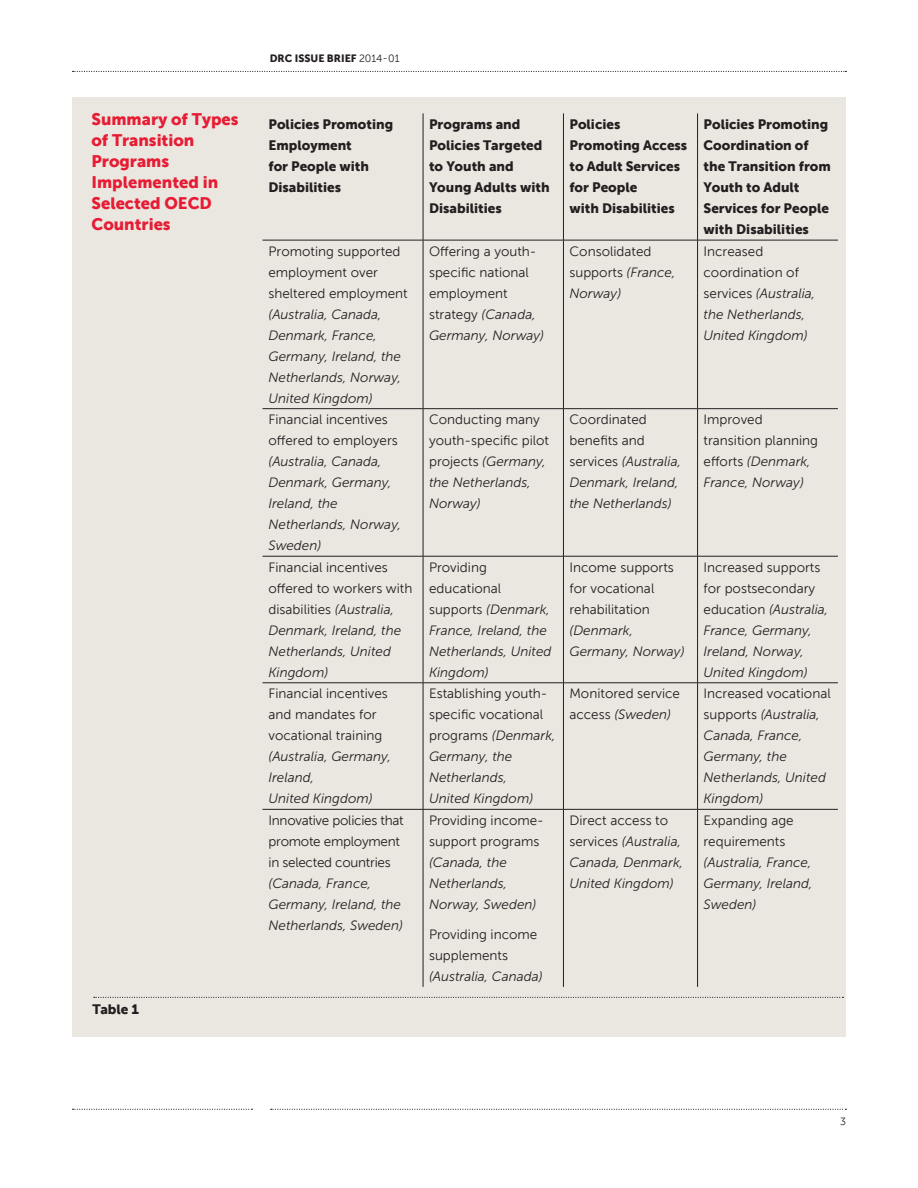
<style>
.page{position:relative;width:918px;height:1188px;background:#fff}
.page>*{position:absolute;margin:0;border:0;box-sizing:border-box;transform-origin:0 0}
.CHART_HEADLINE___mus{font:16.5px/21px "Museo Sans 900";color:#e71c34}
.TABLE_TEXT___museo_s{font:italic 13.5px/21px "Museo Sans 300";color:#231f20}
.TABLE_TEXT___museo_s-2{font:13.5px/21px "Museo Sans 300";color:#231f20}
.CHART_HEADLINE___mus-2{font:13.5px/21px "Museo Sans 900";color:#231f20}
.TABLE_TEXT___museo_s-3{font:13.5px/21px "Museo Sans 300";letter-spacing:-.02em;color:#231f20}
.PUBLICATION_CATEGORY{font:10.5px "Museo Sans 900";color:#231f20}
.t1{font:10.5px "Museo Sans 300";color:#231f20}
.s1{font-family:"Museo Sans 300"}
.s2{font-style:normal}
.s3{font-style:italic}
</style>
<div class="page">
<svg style="left:271px;top:1109px;width:575px;height:1px"></svg>
<svg style="left:73px;top:1109px;width:179px;height:1px"></svg>
<svg style="left:73px;top:71px;width:773px;height:1px"></svg>
<div style="left:72px;top:97px;width:774px;height:940px;background:#eae7e1"></div>
<hr style="left:423px;top:113px;width:1px;height:127px;background:#231f20">
<hr style="left:563px;top:113px;width:1px;height:127px;background:#231f20">
<hr style="left:697px;top:113px;width:1px;height:127px;background:#231f20">
<hr style="left:262px;top:240px;width:161px;height:1px;background:#231f20">
<hr style="left:423px;top:240px;width:140px;height:1px;background:#231f20">
<hr style="left:423px;top:240px;width:1px;height:168px;background:#231f20">
<hr style="left:563px;top:240px;width:135px;height:1px;background:#231f20">
<hr style="left:563px;top:240px;width:1px;height:168px;background:#231f20">
<hr style="left:698px;top:240px;width:140px;height:1px;background:#231f20">
<hr style="left:697px;top:240px;width:1px;height:168px;background:#231f20">
<hr style="left:262px;top:408px;width:161px;height:1px;background:#231f20">
<hr style="left:423px;top:408px;width:140px;height:1px;background:#231f20">
<hr style="left:423px;top:409px;width:1px;height:147px;background:#231f20">
<hr style="left:563px;top:408px;width:135px;height:1px;background:#231f20">
<hr style="left:563px;top:409px;width:1px;height:147px;background:#231f20">
<hr style="left:698px;top:408px;width:140px;height:1px;background:#231f20">
<hr style="left:697px;top:409px;width:1px;height:147px;background:#231f20">
<hr style="left:262px;top:556px;width:161px;height:1px;background:#231f20">
<hr style="left:423px;top:556px;width:140px;height:1px;background:#231f20">
<hr style="left:423px;top:556px;width:1px;height:127px;background:#231f20">
<hr style="left:563px;top:556px;width:135px;height:1px;background:#231f20">
<hr style="left:563px;top:556px;width:1px;height:127px;background:#231f20">
<hr style="left:698px;top:556px;width:140px;height:1px;background:#231f20">
<hr style="left:697px;top:556px;width:1px;height:127px;background:#231f20">
<hr style="left:262px;top:683px;width:161px;height:1px;background:#231f20">
<hr style="left:423px;top:683px;width:140px;height:1px;background:#231f20">
<hr style="left:423px;top:683px;width:1px;height:126px;background:#231f20">
<hr style="left:563px;top:683px;width:135px;height:1px;background:#231f20">
<hr style="left:563px;top:683px;width:1px;height:126px;background:#231f20">
<hr style="left:698px;top:683px;width:140px;height:1px;background:#231f20">
<hr style="left:697px;top:683px;width:1px;height:126px;background:#231f20">
<hr style="left:262px;top:809px;width:161px;height:1px;background:#231f20">
<hr style="left:423px;top:809px;width:140px;height:1px;background:#231f20">
<hr style="left:423px;top:810px;width:1px;height:177px;background:#231f20">
<hr style="left:563px;top:809px;width:135px;height:1px;background:#231f20">
<hr style="left:563px;top:810px;width:1px;height:177px;background:#231f20">
<hr style="left:698px;top:809px;width:140px;height:1px;background:#231f20">
<hr style="left:697px;top:810px;width:1px;height:177px;background:#231f20">
<svg style="left:94px;top:997px;width:749px;height:1px"></svg>
<p class="CHART_HEADLINE___mus" style="left:92px;top:109px;width:149px">Summary of Types of Transition<br>Programs<br>Implemented in<br>Selected OECD<br>Countries</p>
<p class="CHART_HEADLINE___mus-2" style="left:92px;top:999px;width:48px">Table 1</p>
<p class="PUBLICATION_CATEGORY" style="left:270px;top:53px;width:131px">DRC ISSUE BRIEF <span class="s1">2014-01</span></p>
<p class="CHART_HEADLINE___mus-2" style="left:268px;top:114px;width:126px">Policies Promoting<br>Employment<br>for People with<br>Disabilities</p>
<p class="CHART_HEADLINE___mus-2" style="left:429px;top:114px;width:122px">Programs and<br>Policies Targeted to Youth and<br>Young Adults with<br>Disabilities</p>
<p class="CHART_HEADLINE___mus-2" style="left:569px;top:114px;width:119px">Policies<br>Promoting Access to Adult Services for People</p>
<p class="CHART_HEADLINE___mus-2" style="left:569px;top:198px;width:107px">with Disabilities</p>
<p class="CHART_HEADLINE___mus-2" style="left:704px;top:114px;width:129px">Policies Promoting<br>Coordination of the Transition from<br>Youth to Adult<br>Services for People with Disabilities</p>
<p class="TABLE_TEXT___museo_s" style="left:268px;top:241px;width:141px"><span class="s2">Promoting supported employment over sheltered employment </span>(Australia, Canada,<br>Denmark, France,<br>Germany, Ireland, the<br>Netherlands, Norway,<br>United Kingdom)</p>
<p class="TABLE_TEXT___museo_s-2" style="left:429px;top:241px;width:117px">Offering a youth&shy;specific national employment strategy <span class="s3">(Canada,<br>Germany, Norway)</span></p>
<p class="TABLE_TEXT___museo_s-2" style="left:569px;top:241px;width:107px">Consolidated supports <span class="s3">(France,<br>Norway)</span></p>
<p class="TABLE_TEXT___museo_s" style="left:704px;top:241px;width:113px"><span class="s2">Increased coordination of services</span> (Australia, the Netherlands,<br>United Kingdom)</p>
<p class="TABLE_TEXT___museo_s" style="left:268px;top:409px;width:134px"><span class="s2">Financial incentives offered to employers </span>(Australia, Canada,<br>Denmark, Germany,<br>Ireland, the<br>Netherlands, Norway,<br>Sweden)</p>
<p class="TABLE_TEXT___museo_s-2" style="left:429px;top:409px;width:122px">Conducting many youth-specific pilot projects <span class="s3">(Germany, the Netherlands,<br>Norway)</span></p>
<p class="TABLE_TEXT___museo_s" style="left:569px;top:409px;width:113px"><span class="s2">Coordinated benefits and services</span> (Australia,<br>Denmark, Ireland, the Netherlands)</p>
<p class="TABLE_TEXT___museo_s-2" style="left:704px;top:409px;width:116px">Improved transition planning efforts <span class="s3">(Denmark,<br>France, Norway)</span></p>
<p class="TABLE_TEXT___museo_s" style="left:268px;top:557px;width:145px"><span class="s2">Financial incentives offered to workers with disabilities</span> (Australia,<br>Denmark, Ireland, the<br>Netherlands, United<br>Kingdom)</p>
<p class="TABLE_TEXT___museo_s" style="left:429px;top:557px;width:124px"><span class="s2">Providing educational supports</span> (Denmark,<br>France, Ireland, the<br>Netherlands, United<br>Kingdom)</p>
<p class="TABLE_TEXT___museo_s-2" style="left:569px;top:557px;width:117px">Income supports for vocational rehabilitation <span class="s3">(Denmark,<br>Germany, Norway)</span></p>
<p class="TABLE_TEXT___museo_s" style="left:704px;top:557px;width:126px"><span class="s2">Increased supports for postsecondary education</span> (Australia,<br>France, Germany,<br>Ireland, Norway,<br>United Kingdom)</p>
<p class="TABLE_TEXT___museo_s-2" style="left:268px;top:683px;width:124px">Financial incentives and mandates for vocational training <span class="s3">(Australia, Germany,<br>Ireland,</span></p>
<p class="TABLE_TEXT___museo_s" style="left:268px;top:788px;width:106px">United Kingdom)</p>
<p class="TABLE_TEXT___museo_s-2" style="left:429px;top:683px;width:128px">Establishing youth&shy;specific vocational programs <span class="s3">(Denmark,<br>Germany, the<br>Netherlands,</span></p>
<p class="TABLE_TEXT___museo_s" style="left:429px;top:788px;width:106px">United Kingdom)</p>
<p class="TABLE_TEXT___museo_s-2" style="left:569px;top:683px;width:112px">Monitored service access <span class="s3">(Sweden)</span></p>
<p class="TABLE_TEXT___museo_s" style="left:704px;top:683px;width:129px"><span class="s2">Increased vocational supports</span> (Australia,<br>Canada, France,<br>Germany, the<br>Netherlands, United<br>Kingdom)</p>
<p class="TABLE_TEXT___museo_s-3" style="left:268px;top:810px;width:137px">Innovative policies that promote employment in selected countries <span class="s3">(Canada, France,<br>Germany, Ireland, the<br>Netherlands, Sweden)</span></p>
<p class="TABLE_TEXT___museo_s" style="left:429px;top:810px;width:116px"><span class="s2">Providing income&shy;support programs </span>(Canada, the<br>Netherlands,<br>Norway, Sweden)</p>
<p class="TABLE_TEXT___museo_s-2" style="left:429px;top:924px;width:115px">Providing income supplements <span class="s3">(Australia, Canada)</span></p>
<p class="TABLE_TEXT___museo_s" style="left:569px;top:810px;width:115px"><span class="s2">Direct access to services</span> (Australia,<br>Canada, Denmark,<br>United Kingdom)</p>
<p class="TABLE_TEXT___museo_s" style="left:704px;top:810px;width:110px"><span class="s2">Expanding age requirements </span>(Australia, France,<br>Germany, Ireland,<br>Sweden)</p>
<p class="t1" style="left:840px;top:1116px;width:7px">3</p>
</div>
